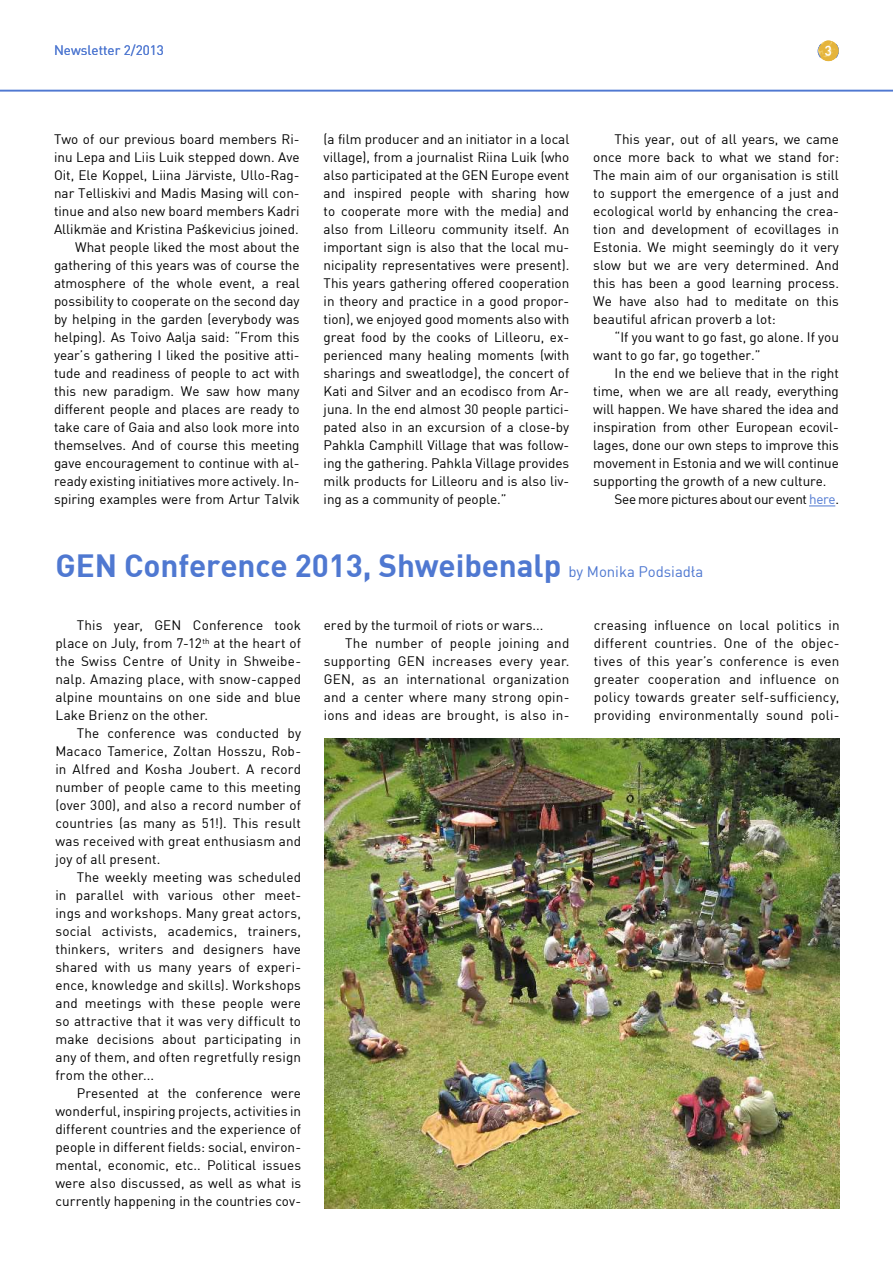
<style>
.page{position:relative;width:893px;height:1263px;background:#fff}
.page>*{position:absolute;margin:0;border:0;box-sizing:border-box;transform-origin:0 0}
.t1{font:31.5px "DIN Bold";letter-spacing:-.005em;color:#4f78d1}
.t2{font:13.5px/18px "DIN";color:#000;text-align:justify}
.t3{font:13.5px "DIN";letter-spacing:-.025em;color:#000}
.t4{font:13.5px "DIN";color:#4f78d1}
.t5{font:13.5px "DIN Medium Alternate";color:#fff}
.s1{font-family:"Calibri";font-size:14.25px}
.s2{color:#4f78d1}
.s3{font-family:"DIN";font-size:15px}
</style>
<div class="page">
<img style="left:818px;top:41px;width:21px;height:20px;border-radius:10px">
<hr style="left:0;top:90px;width:893px;height:2px;background:#4f78d1">
<svg style="left:809px;top:506px;width:26px;height:1px"></svg>
<img style="left:324px;top:738px;width:516px;height:471px">
<p class="t4" style="left:54px;top:42px;width:111px">Newsletter 2/2013</p>
<p class="t5" style="left:825px;top:41px;width:9px">3</p>
<p class="t2" style="left:54px;top:130px;width:247px;text-align:right">Two of our previous board members Ri&shy;inu Lepa and Liis Luik stepped down. Ave Oit, Ele Koppel, Liina Järviste, Ullo-Rag&shy;nar Telliskivi and Madis Masing will con&shy;tinue and also new board members Kadri Allikmäe and Kristina Pa<span class="s1">ś</span>kevicius joined.<br>What people liked the most about the gathering of this years was of course the atmosphere of the whole event, a real possibility to cooperate on the second day by helping in the garden (everybody was helping). As Toivo Aalja said: “From this year’s gathering I liked the positive atti&shy;tude and readiness of people to act with this new paradigm. We saw how many different people and places are ready to take care of Gaia and also look more into themselves. And of course this meeting gave encouragement to continue with al&shy;ready existing initiatives more actively. In&shy;spiring examples were from Artur Talvik</p>
<p class="t2" style="left:324px;top:130px;width:247px">(a film producer and an initiator in a local village), from a journalist Riina Luik (who also participated at the GEN Europe event and inspired people with sharing how to cooperate more with the media) and also from Lilleoru community itself. An important sign is also that the local mu&shy;nicipality representatives were present).<br>This years gathering offered cooperation in theory and practice in a good propor&shy;tion), we enjoyed good moments also with great food by the cooks of Lilleoru, ex&shy;perienced many healing moments (with sharings and sweatlodge), the concert of Kati and Silver and an ecodisco from Ar&shy;juna. In the end almost 30 people partici&shy;pated also in an excursion of a close-by Pahkla Camphill Village that was follow&shy;ing the gathering. Pahkla Village provides milk products for Lilleoru and is also liv&shy;ing as a community of people.”</p>
<p class="t2" style="left:593px;top:130px;width:247px;text-indent:21px">This year, out of all years, we came once more back to what we stand for:<br>The main aim of our organisation is still to support the emergence of a just and ecological world by enhancing the crea&shy;tion and development of ecovillages in Estonia. We might seemingly do it very slow but we are very determined. And this has been a good learning process.<br>We have also had to meditate on this beautiful african proverb a lot:</p>
<p class="t2" style="left:593px;top:328px;width:247px;text-indent:21px">“If you want to go fast, go alone. If you want to go far, go together.”</p>
<p class="t2" style="left:615px;top:364px;width:226px">In the end we believe that in the right</p>
<p class="t2" style="left:593px;top:382px;width:247px">time, when we are all ready, everything</p>
<p class="t2" style="left:593px;top:400px;width:247px">will happen. We have shared the idea and</p>
<p class="t2" style="left:593px;top:418px;width:247px">inspiration from other European ecovil-</p>
<p class="t2" style="left:593px;top:436px;width:247px">lages, done our own steps to improve this</p>
<p class="t2" style="left:593px;top:454px;width:247px">movement in Estonia and we will continue</p>
<p class="t2" style="left:593px;top:472px;width:235px">supporting the growth of a new culture.</p>
<p class="t3" style="left:615px;top:491px;width:226px">See more pictures about our event <span class="s2">here</span>.</p>
<h1 class="t1" style="left:55px;top:545px;width:650px">GEN Conference 2013, Shweibenalp <span class="s3">by Monika Podsiadła</span></h1>
<p class="t2" style="left:55px;top:616px;width:247px;text-indent:21px">This year, GEN Conference took place on July, from 7-12<sup>th</sup> at the heart of the Swiss Centre of Unity in Shweibe&shy;nalp. Amazing place, with snow-capped alpine mountains on one side and blue Lake Brienz on the other.</p>
<p class="t2" style="left:55px;top:724px;width:247px;text-indent:21px">The conference was conducted by Macaco Tamerice, Zoltan Hosszu, Rob&shy;in Alfred and Kosha Joubert. A record number of people came to this meeting (over 300), and also a record number of countries (as many as 51!). This result was received with great enthusiasm and joy of all present.</p>
<p class="t2" style="left:55px;top:868px;width:247px;text-indent:21px">The weekly meeting was scheduled in parallel with various other meet&shy;ings and workshops. Many great actors, social activists, academics, trainers, thinkers, writers and designers have shared with us many years of experi&shy;ence, knowledge and skills). Workshops and meetings with these people were so attractive that it was very difficult to make decisions about participating in any of them, and often regretfully resign from the other...</p>
<p class="t2" style="left:55px;top:1084px;width:247px;text-indent:21px">Presented at the conference were wonderful, inspiring projects, activities in different countries and the experience of people in different fields: social, environ&shy;mental, economic, etc.. Political issues were also discussed, as well as what is currently happening in the countries cov-</p>
<p class="t2" style="left:594px;top:616px;width:247px">creasing influence on local politics in different countries. One of the objec&shy;tives of this year’s conference is even greater cooperation and influence on policy towards greater self-sufficiency, providing environmentally sound poli-</p>
<p class="t2" style="left:324px;top:616px;width:221px">ered by the turmoil of riots or wars...</p>
<p class="t2" style="left:345px;top:634px;width:226px">The number of people joining and</p>
<p class="t2" style="left:324px;top:652px;width:247px">supporting GEN increases every year.</p>
<p class="t2" style="left:324px;top:670px;width:247px">GEN, as an international organization</p>
<p class="t2" style="left:324px;top:688px;width:247px">and a center where many strong opin-</p>
<p class="t2" style="left:324px;top:706px;width:247px">ions and ideas are brought, is also in-</p>
</div>
